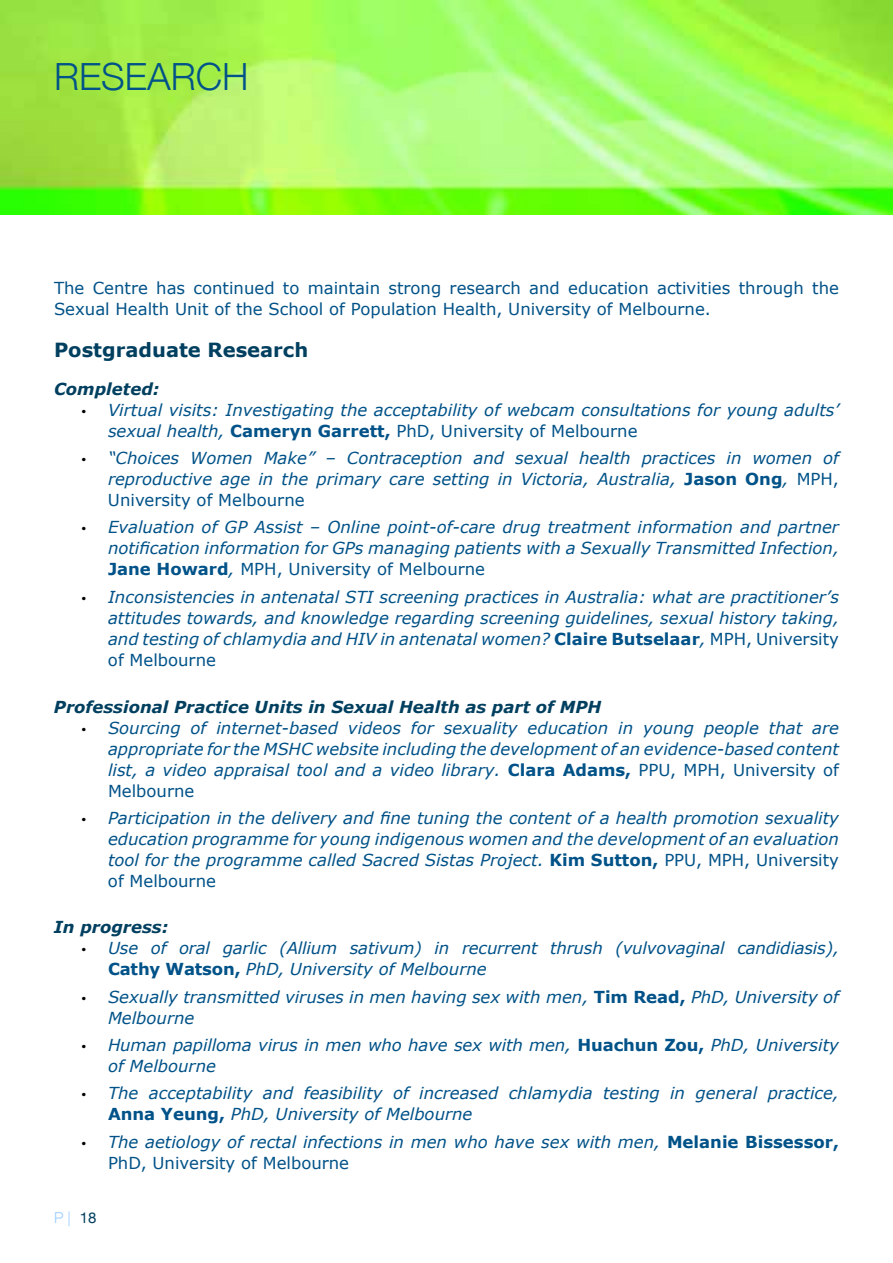
<style>
.page{position:relative;width:893px;height:1263px;background:#fff}
.page>*{position:absolute;margin:0;border:0;box-sizing:border-box;transform-origin:0 0}
.t1{font:300 37.5px "Helvetica Neue";color:#005288}
.t2{font:700 19.5px "Verdana";color:#003f5f}
.t3{font:italic 16.5px/21px "Verdana";color:#005288}
.t4{font:16.5px/21px "Verdana";color:#005288}
.t5{font:italic 700 16.5px "Verdana";color:#003f5f}
.t6{font:300 15px "Helvetica Neue";color:#9cf}
.s1{color:#000}
.s2{font-weight:700;font-style:normal}
.s3{font-style:normal}
.s4{font-weight:400;color:#003f5f}
</style>
<div class="page">
<img style="left:0;top:0;width:893px;height:214px">
<h1 class="t1" style="left:54px;top:47px;width:50px">RESEARCH</h1>
<p class="t4" style="left:54px;top:278px;width:786px">The Centre has continued to maintain strong research and education activities through the<br>Sexual Health Unit of the School of Population Health, University of Melbourne.</p>
<p class="t2" style="left:54px;top:337px;width:256px">Postgraduate Research</p>
<p class="t5" style="left:54px;top:378px;width:107px">Completed:</p>
<p class="t3" style="left:108px;top:399px;width:732px;text-indent:-27px"><span class="s1">•</span> Virtual visits: Investigating the acceptability of webcam consultations for young adults’ sexual health, <span class="s2">Cameryn Garrett,</span> <span class="s3">PhD, University of Melbourne</span></p>
<p class="t3" style="left:108px;top:448px;width:732px;text-align:justify;text-indent:-27px"><span class="s1">•</span> “Choices Women Make” – Contraception and sexual health practices in women of reproductive age in the primary care setting in Victoria, Australia, <span class="s2">Jason Ong</span>, <span class="s3">MPH, University of Melbourne</span></p>
<p class="t3" style="left:108px;top:517px;width:732px;text-align:justify;text-indent:-27px"><span class="s1">•</span> Evaluation of GP Assist – Online point-of-care drug treatment information and partner notification information for GPs managing patients with a Sexually Transmitted Infection, <span class="s2">Jane Howard</span>, <span class="s3">MPH, University of Melbourne</span></p>
<p class="t3" style="left:108px;top:586px;width:732px;text-align:justify;text-indent:-27px"><span class="s1">•</span> Inconsistencies in antenatal STI screening practices in Australia: what are practitioner’s attitudes towards, and knowledge regarding screening guidelines, sexual history taking, and testing of chlamydia and HIV in antenatal women? <span class="s2">Claire Butselaar</span>, <span class="s3">MPH, University of Melbourne</span></p>
<p class="t5" style="left:54px;top:696px;width:549px">Professional Practice Units in Sexual Health as part of MPH</p>
<p class="t3" style="left:108px;top:718px;width:732px;text-align:justify;text-indent:-27px"><span class="s1">•</span> Sourcing of internet-based videos for sexuality education in young people that are appropriate for the MSHC website including the development of an evidence-based content list, a video appraisal tool and a video library. <span class="s2">Clara Adams,</span> <span class="s3">PPU, MPH, University of Melbourne</span></p>
<p class="t3" style="left:108px;top:808px;width:732px;text-align:justify;text-indent:-27px"><span class="s1">•</span> Participation in the delivery and fine tuning the content of a health promotion sexuality education programme for young indigenous women and the development of an evaluation tool for the programme called Sacred Sistas Project. <span class="s2">Kim Sutton,</span> <span class="s3">PPU, MPH, University of Melbourne</span></p>
<p class="t5" style="left:54px;top:916px;width:116px">In progress:</p>
<p class="t3" style="left:108px;top:938px;width:733px;text-indent:-27px"><span class="s1">•</span> Use of oral garlic (Allium sativum) in recurrent thrush (vulvovaginal candidiasis),<br><span class="s2">Cathy Watson,</span> PhD, University of Melbourne</p>
<p class="t3" style="left:108px;top:986px;width:732px;text-indent:-27px"><span class="s1">•</span> Sexually transmitted viruses in men having sex with men, <span class="s2">Tim Read,</span> PhD, University of<br>Melbourne</p>
<p class="t3" style="left:108px;top:1035px;width:732px;text-indent:-27px"><span class="s1">•</span> Human papilloma virus in men who have sex with men, <span class="s2">Huachun Zou,</span> PhD, University of Melbourne</p>
<p class="t3" style="left:108px;top:1083px;width:732px;text-indent:-27px"><span class="s1">•</span> The acceptability and feasibility of increased chlamydia testing in general practice,<br><span class="s2">Anna Yeung,</span> PhD, University of Melbourne</p>
<p class="t3" style="left:108px;top:1131px;width:732px;text-indent:-27px"><span class="s1">•</span> The aetiology of rectal infections in men who have sex with men, <span class="s2">Melanie Bissessor,<br></span><span class="s3">PhD, University of Melbourne</span></p>
<p class="t6" style="left:54px;top:1206px;width:44px">P | <span class="s4">18</span></p>
</div>
